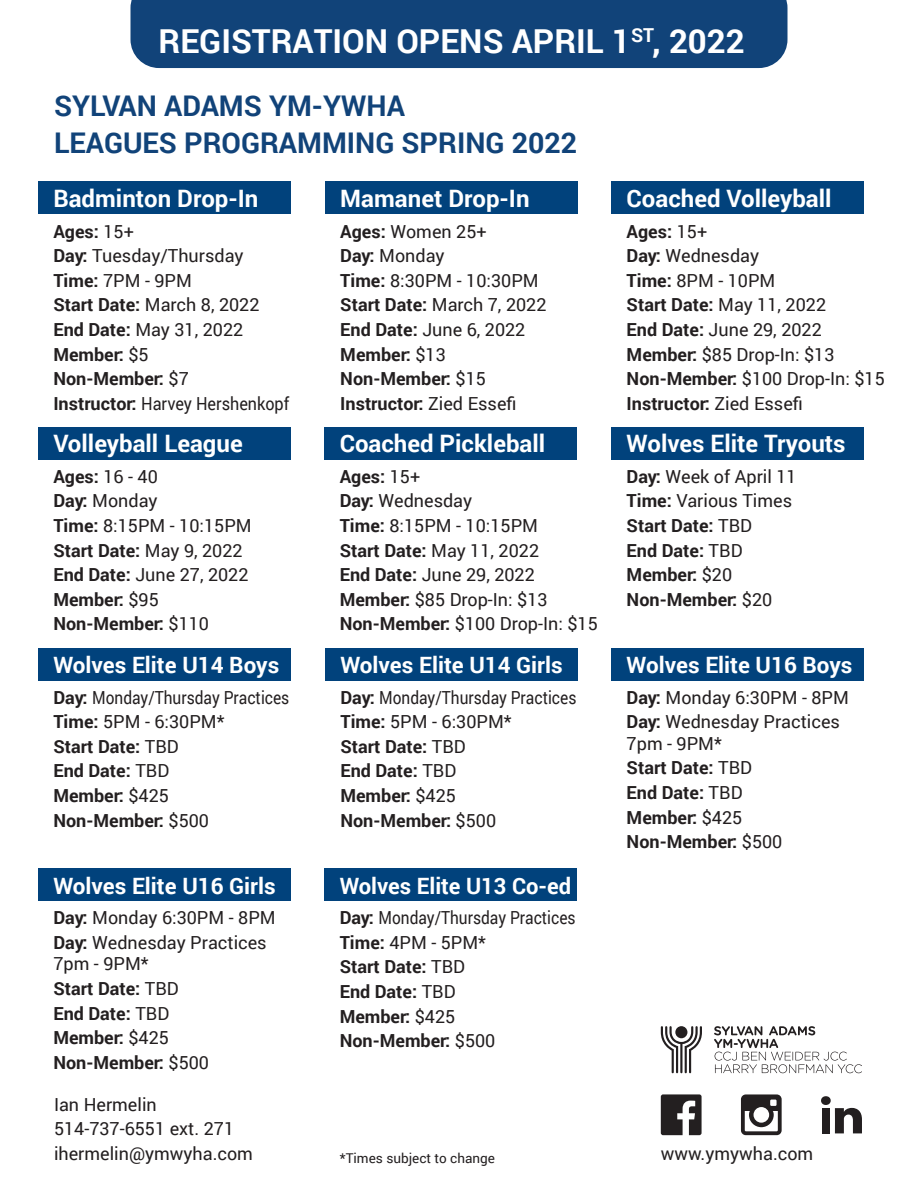
<style>
.page{position:relative;width:918px;height:1188px;background:#fff}
.page>*{position:absolute;margin:0;border:0;box-sizing:border-box;transform-origin:0 0}
.t1{font:700 33px "Roboto";color:#fff}
.t2{font:700 28.5px/37.2px "Roboto";color:#114379}
.t3{font:700 24px "Roboto";color:#fff}
.t4{font:700 22.5px "Roboto";color:#fff}
.t5{font:18px/24.6px "Roboto";color:#231f20}
.t6{font:18px/24.6px "Roboto";color:#231f20;scale:.86 1}
.t7{font:700 18px/24.6px "Roboto";color:#231f20}
.t8{font:13.5px "Roboto";color:#231f20}
.s1{font-weight:700}
.s2{font-weight:400}
</style>
<div class="page">
<div style="left:611px;top:427px;width:253px;height:32px;background:#01427c"></div>
<div style="left:324px;top:427px;width:253px;height:32px;background:#01427c"></div>
<div style="left:38px;top:427px;width:253px;height:32px;background:#01427c"></div>
<div style="left:611px;top:182px;width:253px;height:32px;background:#01427c"></div>
<div style="left:38px;top:182px;width:253px;height:32px;background:#01427c"></div>
<div style="left:325px;top:182px;width:253px;height:32px;background:#01427c"></div>
<div style="left:325px;top:648px;width:253px;height:32px;background:#01427c"></div>
<div style="left:38px;top:648px;width:253px;height:32px;background:#01427c"></div>
<div style="left:611px;top:648px;width:253px;height:32px;background:#01427c"></div>
<div style="left:38px;top:868px;width:253px;height:33px;background:#01427c"></div>
<div style="left:324px;top:868px;width:253px;height:33px;background:#01427c"></div>
<div style="left:130px;top:0;width:658px;height:68px;background:#114379"></div>
<svg style="left:661px;top:1026px;width:41px;height:47px"></svg>
<svg style="left:714px;top:1026px;width:148px;height:47px"></svg>
<svg style="left:741px;top:1094px;width:41px;height:41px"></svg>
<div style="left:822px;top:1108px;width:8px;height:25px;background:#231f20"></div>
<svg style="left:835px;top:1108px;width:27px;height:25px"></svg>
<div style="left:821px;top:1096px;width:10px;height:9px;background:#231f20;border-radius:50%"></div>
<svg style="left:661px;top:1094px;width:41px;height:41px"></svg>
<h1 class="t1" style="left:159px;top:18px;width:588px">REGISTRATION OPENS APRIL 1<sup>ST</sup>, 2022</h1>
<h2 class="t2" style="left:54px;top:86px;width:525px">SYLVAN ADAMS YM-YWHA<br>LEAGUES PROGRAMMING SPRING 2022</h2>
<h3 class="t3" style="left:53px;top:181px;width:207px">Badminton Drop-In</h3>
<p class="t5" style="left:53px;top:218px;width:238px"><span class="s1">Ages:</span> 15+<br><span class="s1">Day:</span> Tuesday/Thursday<br><span class="s1">Time:</span> 7PM - 9PM<br><span class="s1">Start Date:</span> March 8, 2022<br><span class="s1">End Date:</span> May 31, 2022<br><span class="s1">Member:</span> $5<br><span class="s1">Non-Member:</span> $7<br><span class="s1">Instructor:</span> Harvey Hershenkopf</p>
<h3 class="t3" style="left:53px;top:427px;width:191px">Volleyball League</h3>
<p class="t5" style="left:53px;top:463px;width:200px"><span class="s1">Ages:</span> 16 - 40<br><span class="s1">Day:</span> Monday<br><span class="s1">Time:</span> 8:15PM - 10:15PM<br><span class="s1">Start Date:</span> May 9, 2022<br><span class="s1">End Date:</span> June 27, 2022<br><span class="s1">Member:</span> $95<br><span class="s1">Non-Member:</span> $110</p>
<p class="t4" style="left:53px;top:649px;width:227px">Wolves Elite U14 Boys</p>
<p class="t6" style="left:53px;top:684px;width:276px"><span class="s1">Day:</span> Monday/Thursday Practices<br><span class="s1">Time:</span> 5PM - 6:30PM*<br><span class="s1">Start Date:</span> TBD<br><span class="s1">End Date:</span> TBD<br><span class="s1">Member:</span> $425<br><span class="s1">Non-Member:</span> $500</p>
<p class="t4" style="left:53px;top:870px;width:224px">Wolves Elite U16 Girls</p>
<p class="t5" style="left:53px;top:905px;width:224px"><span class="s1">Day:</span> Monday 6:30PM - 8PM<br><span class="s1">Day:</span> Wednesday Practices</p>
<p class="t7" style="left:53px;top:951px;width:157px"><span class="s2">7pm - 9PM*<br></span>Start Date: <span class="s2">TBD<br></span>End Date: <span class="s2">TBD<br></span>Member: <span class="s2">$425<br></span>Non-Member: <span class="s2">$500</span></p>
<p class="t5" style="left:54px;top:1091px;width:201px">Ian Hermelin<br>514-737-6551 ext. 271 ihermelin@ymwyha.com</p>
<h3 class="t3" style="left:340px;top:181px;width:191px">Mamanet Drop-In</h3>
<p class="t5" style="left:340px;top:218px;width:208px"><span class="s1">Ages:</span> Women 25+<br><span class="s1">Day:</span> Monday<br><span class="s1">Time:</span> 8:30PM - 10:30PM<br><span class="s1">Start Date:</span> March 7, 2022<br><span class="s1">End Date:</span> June 6, 2022<br><span class="s1">Member:</span> $13<br><span class="s1">Non-Member:</span> $15<br><span class="s1">Instructor:</span> Zied Essefi</p>
<h3 class="t3" style="left:340px;top:427px;width:207px">Coached Pickleball</h3>
<p class="t5" style="left:340px;top:463px;width:260px"><span class="s1">Ages:</span> 15+<br><span class="s1">Day:</span> Wednesday<br><span class="s1">Time:</span> 8:15PM - 10:15PM<br><span class="s1">Start Date:</span> May 11, 2022<br><span class="s1">End Date:</span> June 29, 2022<br><span class="s1">Member:</span> $85 Drop-In: $13<br><span class="s1">Non-Member:</span> $100 Drop-In: $15</p>
<p class="t4" style="left:340px;top:649px;width:224px">Wolves Elite U14 Girls</p>
<p class="t6" style="left:340px;top:684px;width:276px"><span class="s1">Day:</span> Monday/Thursday Practices<br><span class="s1">Time:</span> 5PM - 6:30PM*<br><span class="s1">Start Date:</span> TBD<br><span class="s1">End Date:</span> TBD<br><span class="s1">Member:</span> $425<br><span class="s1">Non-Member:</span> $500</p>
<p class="t4" style="left:340px;top:870px;width:233px">Wolves Elite U13 Co-ed</p>
<p class="t6" style="left:340px;top:905px;width:276px"><span class="s1">Day:</span> Monday/Thursday Practices<br><span class="s1">Time:</span> 4PM - 5PM*<br><span class="s1">Start Date:</span> TBD<br><span class="s1">End Date:</span> TBD<br><span class="s1">Member:</span> $425<br><span class="s1">Non-Member:</span> $500</p>
<p class="t8" style="left:340px;top:1148px;width:157px">*Times subject to change</p>
<h3 class="t3" style="left:627px;top:181px;width:207px">Coached Volleyball</h3>
<p class="t5" style="left:627px;top:218px;width:260px"><span class="s1">Ages:</span> 15+<br><span class="s1">Day:</span> Wednesday<br><span class="s1">Time:</span> 8PM - 10PM<br><span class="s1">Start Date:</span> May 11, 2022<br><span class="s1">End Date:</span> June 29, 2022<br><span class="s1">Member:</span> $85 Drop-In: $13<br><span class="s1">Non-Member:</span> $100 Drop-In: $15<br><span class="s1">Instructor:</span> Zied Essefi</p>
<h3 class="t3" style="left:627px;top:427px;width:221px">Wolves Elite Tryouts</h3>
<p class="t7" style="left:627px;top:463px;width:172px">Day: <span class="s2">Week of April 11<br></span>Time: <span class="s2">Various Times<br></span>Start Date: <span class="s2">TBD<br></span>End Date: <span class="s2">TBD<br></span>Member: <span class="s2">$20<br></span>Non-Member: <span class="s2">$20</span></p>
<p class="t4" style="left:627px;top:649px;width:227px">Wolves Elite U16 Boys</p>
<p class="t5" style="left:627px;top:684px;width:224px"><span class="s1">Day:</span> Monday 6:30PM - 8PM<br><span class="s1">Day:</span> Wednesday Practices</p>
<p class="t7" style="left:627px;top:730px;width:157px"><span class="s2">7pm - 9PM*<br></span>Start Date: <span class="s2">TBD<br></span>End Date: <span class="s2">TBD<br></span>Member: <span class="s2">$425<br></span>Non-Member: <span class="s2">$500</span></p>
<p class="t5" style="left:661px;top:1141px;width:154px">www.ymywha.com</p>
</div>
